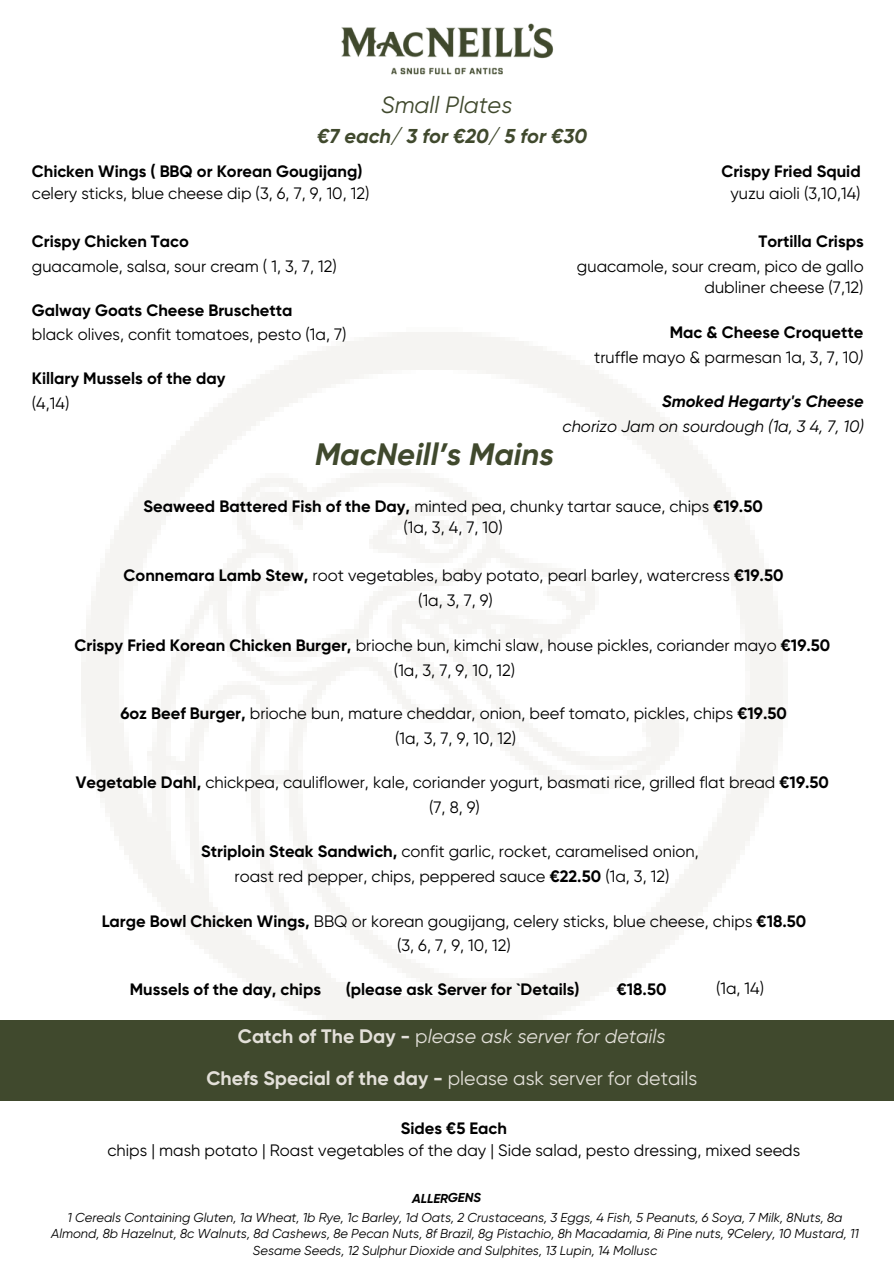
<style>
.page{position:relative;width:894px;height:1264px;background:#fff}
.page>*{position:absolute;margin:0;border:0;box-sizing:border-box;transform-origin:0 0}
.t1{font:italic 700 30.9px "Gilroy";color:#40492d}
.t2{font:italic 23.4px "Gilroy";color:#40492d}
.t3{font:italic 700 20.1px "Gilroy";color:#40492d}
.t4{font:700 19.5px/42.8px "Gilroy";color:#e3e0d9;text-align:center}
.t5{font:16.5px/24.8px "Gilroy";color:#000;text-align:center}
.t6{font:700 16.5px/24.8px "Gilroy";color:#000}
.t7{font:italic 16.5px/24.8px "Gilroy";color:#000;text-align:right}
.t8{font:italic 12.9px "Gilroy";color:#000}
.t9{font:italic 700 12.9px "Gilroy";color:#000}
.s1{font-weight:700}
.s2{font-weight:400}
.s3{font-style:italic}
.s4{font-weight:400;font-style:italic}
</style>
<div class="page">
<img style="left:341px;top:23px;width:213px;height:52px">
<div style="left:0;top:1020px;width:893px;height:80px;background:#40492d"></div>
<h4 class="t2" style="left:381px;top:91px;width:133px">Small Plates</h4>
<h4 class="t3" style="left:317px;top:124px;width:271px">€7 each/ 3 for €20/ 5 for €30</h4>
<p class="t5" style="left:32px;top:161px;width:339px;line-height:21.5px;text-align:left"><span class="s1">Chicken Wings ( BBQ or Korean Gougijang) </span>celery sticks, blue cheese dip (3, 6, 7, 9, 10, 12)</p>
<h2 class="t5" style="left:32px;top:229px;width:306px;text-align:left"><span class="s1">Crispy Chicken Taco<br></span>guacamole, salsa, sour cream ( 1, 3, 7, 12)</h2>
<h4 class="t5" style="left:32px;top:297px;width:316px;text-align:left"><span class="s1">Galway Goats Cheese Bruschetta<br></span>black olives, confit tomatoes, pesto (1a, 7)</h4>
<h4 class="t6" style="left:32px;top:366px;width:195px">Killary Mussels of the day <span class="s2">(4,14)</span></h4>
<h4 class="t1" style="left:315px;top:435px;width:240px">MacNeill’s Mains</h4>
<h4 class="t5" style="left:721px;top:161px;width:141px;line-height:21.5px"><span class="s1">Crispy Fried Squid </span>yuzu aioli (3,10,14)</h4>
<h3 class="t5" style="left:576px;top:229px;width:288px;text-align:right"><span class="s1">Tortilla Crisps<br></span>guacamole, sour cream, pico de gallo</h3>
<h3 class="t5" style="left:704px;top:275px;width:161px">dubliner cheese (7,12)</h3>
<h3 class="t5" style="left:594px;top:320px;width:270px;text-align:right"><span class="s1">Mac &amp; Cheese Croquette<br></span>truffle mayo &amp; parmesan 1a, 3, 7, 10<span class="s3">)</span></h3>
<h3 class="t7" style="left:562px;top:389px;width:303px"><span class="s1">Smoked Hegarty's Cheese<br></span>chorizo Jam on sourdough (1a, 3 4, 7, 10)</h3>
<h4 class="t5" style="left:143px;top:495px;width:620px;line-height:21.5px"><span class="s1">Seaweed Battered Fish of the Day,</span> minted pea, chunky tartar sauce, chips <span class="s1">€19.50 </span>(1a, 3, 4, 7, 10)</h4>
<p class="t5" style="left:124px;top:563px;width:661px"><span class="s1">Connemara Lamb Stew,</span> root vegetables, baby potato, pearl barley, watercress <span class="s1">€19.50 </span>(1a, 3, 7, 9)</p>
<h4 class="t5" style="left:75px;top:632px;width:757px"><span class="s1">Crispy Fried Korean Chicken Burger,</span> brioche bun, kimchi slaw, house pickles, coriander mayo <span class="s1">€19.50 </span>(1a, 3, 7, 9, 10, 12)</h4>
<h4 class="t5" style="left:120px;top:701px;width:667px"><span class="s1">6oz Beef Burger,</span> brioche bun, mature cheddar, onion, beef tomato, pickles, chips <span class="s1">€19.50 </span>(1a, 3, 7, 9, 10, 12)</h4>
<h1 class="t5" style="left:76px;top:770px;width:754px"><span class="s1">Vegetable Dahl,</span> chickpea, cauliflower, kale, coriander yogurt, basmati rice, grilled flat bread <span class="s1">€19.50 </span>(7, 8, 9)</h1>
<h4 class="t5" style="left:201px;top:838px;width:499px"><span class="s1">Striploin Steak Sandwich,</span> confit garlic, rocket, caramelised onion, roast red pepper, chips, peppered sauce <span class="s1">€22.50</span> (1a, 3, 12)</h4>
<h4 class="t5" style="left:102px;top:908px;width:706px"><span class="s1">Large Bowl Chicken Wings,</span> BBQ or korean gougijang, celery sticks, blue cheese, chips <span class="s1">€18.50 </span>(3, 6, 7, 9, 10, 12)</h4>
<h4 class="t6" style="left:130px;top:977px;width:193px">Mussels of the day, chips</h4>
<h4 class="t6" style="left:346px;top:977px;width:235px">(please ask Server for `Details)</h4>
<h4 class="t6" style="left:616px;top:977px;width:51px">€18.50</h4>
<h4 class="t5" style="left:715px;top:976px;width:50px">(1a, 14)</h4>
<h4 class="t4" style="left:206px;top:1014px;width:492px">Catch of The Day - <span class="s2">p</span><span class="s4">lease ask server for details<br></span>Chefs Special of the day - <span class="s2">please ask server for details</span></h4>
<h4 class="t5" style="left:107px;top:1117px;width:694px;line-height:21.5px"><span class="s1">Sides €5 Each<br></span>chips | mash potato | Roast vegetables of the day | Side salad, pesto dressing, mixed seeds</h4>
<h2 class="t9" style="left:412px;top:1190px;width:70px">ALLERGENS</h2>
<h5 class="t8" style="left:68px;top:1209px;width:776px">1 Cereals Containing Gluten, 1a Wheat, 1b Rye, 1c Barley, 1d Oats, 2 Crustaceans, 3 Eggs, 4 Fish, 5 Peanuts, 6 Soya, 7 Milk, 8Nuts, 8a</h5>
<h5 class="t8" style="left:51px;top:1226px;width:809px">Almond, 8b Hazelnut, 8c Walnuts, 8d Cashews, 8e Pecan Nuts, 8f Brazil, 8g Pistachio, 8h Macadamia, 8i Pine nuts, 9Celery, 10 Mustard, 11</h5>
<p class="t8" style="left:253px;top:1243px;width:405px">Sesame Seeds, 12 Sulphur Dioxide and Sulphites, 13 Lupin, 14 Mollusc</p>
</div>
